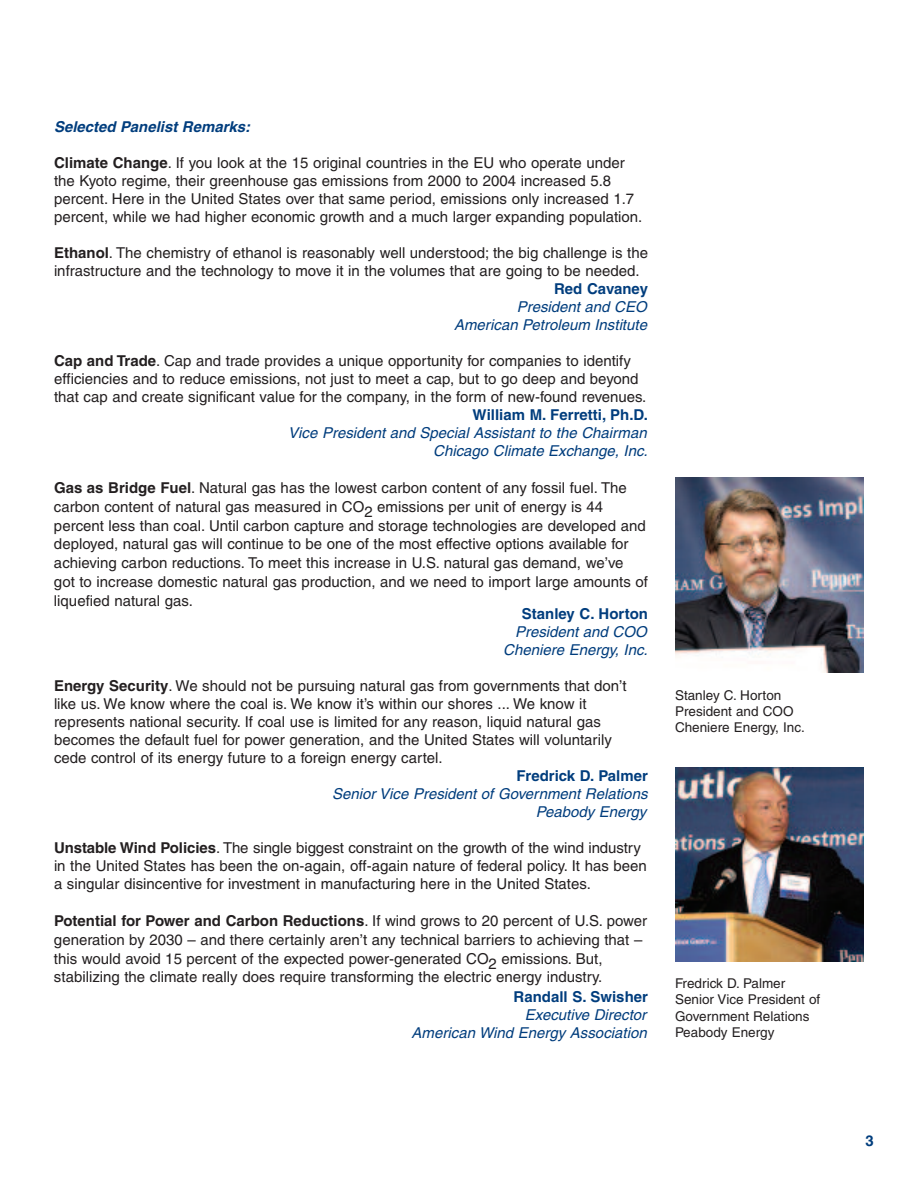
<style>
.page{position:relative;width:918px;height:1188px;background:#fff}
.page>*{position:absolute;margin:0;border:0;box-sizing:border-box;transform-origin:0 0}
.t1{font:15px/18px "Helvetica";color:#231f20}
.t2{font:italic 15px/18px "Helvetica";color:#013d7d;text-align:right}
.t3{font:700 15px "Helvetica";color:#013d7d}
.t4{font:italic 700 15px "Helvetica";color:#013d7d}
.t5{font:13.5px/16.2px "Helvetica";color:#231f20}
.s1{font-weight:700}
</style>
<div class="page">
<img style="left:675px;top:478px;width:189px;height:194px">
<img style="left:675px;top:767px;width:189px;height:194px">
<p class="t4" style="left:54px;top:121px;width:198px">Selected Panelist Remarks:</p>
<p class="t1" style="left:54px;top:155px;width:590px"><span class="s1">Climate Change</span>. If you look at the 15 original countries in the EU who operate under the Kyoto regime, their greenhouse gas emissions from 2000 to 2004 increased 5.8 percent. Here in the United States over that same period, emissions only increased 1.7 percent, while we had higher economic growth and a much larger expanding population.</p>
<p class="t1" style="left:54px;top:245px;width:596px"><span class="s1">Ethanol</span>. The chemistry of ethanol is reasonably well understood; the big challenge is the infrastructure and the technology to move it in the volumes that are going to be needed.</p>
<p class="t3" style="left:554px;top:283px;width:95px">Red Cavaney</p>
<p class="t2" style="left:454px;top:299px;width:194px">President and CEO<br>American Petroleum Institute</p>
<p class="t1" style="left:54px;top:353px;width:594px"><span class="s1">Cap and Trade</span>. Cap and trade provides a unique opportunity for companies to identify efficiencies and to reduce emissions, not just to meet a cap, but to go deep and beyond that cap and create significant value for the company, in the form of new-found revenues.</p>
<p class="t3" style="left:473px;top:409px;width:177px">William M. Ferretti, Ph.D.</p>
<p class="t2" style="left:288px;top:425px;width:361px">Vice President and Special Assistant to the Chairman<br>Chicago Climate Exchange, Inc.</p>
<p class="t1" style="left:54px;top:480px;width:595px;line-height:18.8px"><span class="s1">Gas as Bridge Fuel</span>. Natural gas has the lowest carbon content of any fossil fuel. The carbon content of natural gas measured in CO2 emissions per unit of energy is 44 percent less than coal. Until carbon capture and storage technologies are developed and deployed, natural gas will continue to be one of the most effective options available for achieving carbon reductions. To meet this increase in U.S. natural gas demand, we’ve got to increase domestic natural gas production, and we need to import large amounts of liquefied natural gas.</p>
<p class="t3" style="left:522px;top:608px;width:128px">Stanley C. Horton</p>
<p class="t2" style="left:503px;top:624px;width:146px">President and COO<br>Cheniere Energy, Inc.</p>
<p class="t1" style="left:54px;top:678px;width:574px"><span class="s1">Energy Security</span>. We should not be pursuing natural gas from governments that don’t like us. We know where the coal is. We know it’s within our shores ... We know it represents national security. If coal use is limited for any reason, liquid natural gas becomes the default fuel for power generation, and the United States will voluntarily cede control of its energy future to a foreign energy cartel.</p>
<p class="t3" style="left:516px;top:770px;width:133px">Fredrick D. Palmer</p>
<p class="t2" style="left:332px;top:786px;width:317px">Senior Vice President of Government Relations<br>Peabody Energy</p>
<p class="t1" style="left:54px;top:840px;width:594px"><span class="s1">Unstable Wind Policies</span>. The single biggest constraint on the growth of the wind industry in the United States has been the on-again, off-again nature of federal policy. It has been a singular disincentive for investment in manufacturing here in the United States.</p>
<p class="t1" style="left:54px;top:913px;width:595px;line-height:18.8px"><span class="s1">Potential for Power and Carbon Reductions</span>. If wind grows to 20 percent of U.S. power generation by 2030 – and there certainly aren’t any technical barriers to achieving that – this would avoid 15 percent of the expected power-generated CO2 emissions. But, stabilizing the climate really does require transforming the electric energy industry.</p>
<p class="t3" style="left:514px;top:991px;width:136px">Randall S. Swisher</p>
<p class="t2" style="left:412px;top:1007px;width:237px">Executive Director<br>American Wind Energy Association</p>
<p class="t5" style="left:675px;top:688px;width:131px">Stanley C. Horton<br>President and COO<br>Cheniere Energy, Inc.</p>
<p class="t5" style="left:675px;top:977px;width:147px">Fredrick D. Palmer<br>Senior Vice President of<br>Government Relations<br>Peabody Energy</p>
<p class="t3" style="left:866px;top:1135px;width:10px">3</p>
</div>
